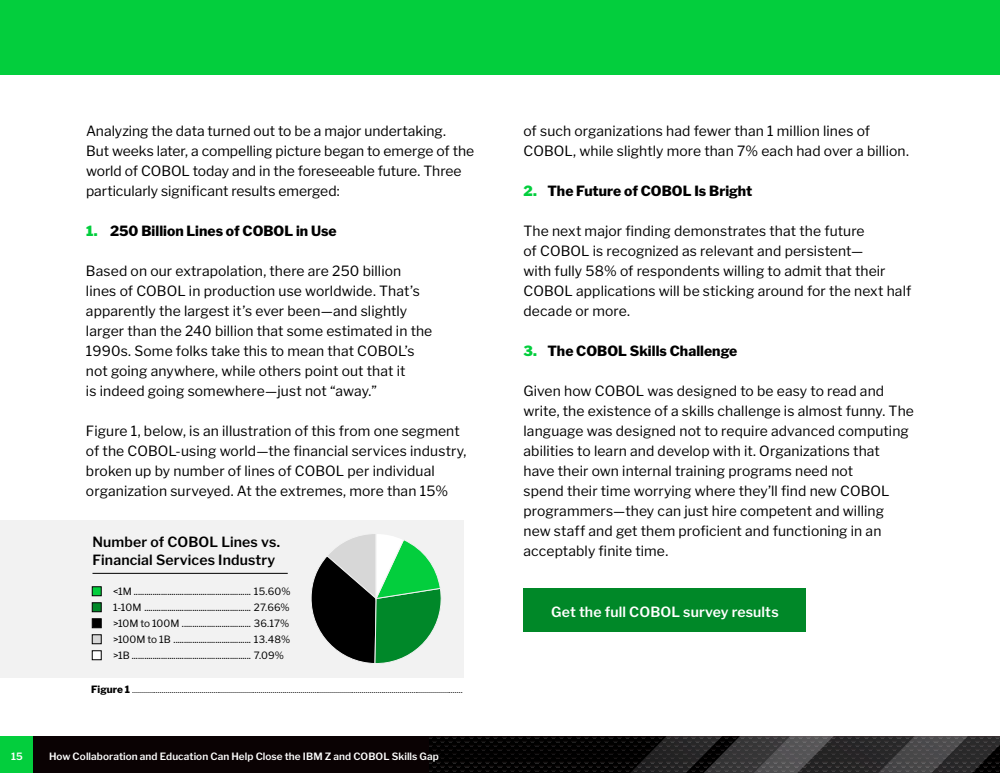
<style>
.page{position:relative;width:1000px;height:773px;background:#fff}
.page>*{position:absolute;margin:0;border:0;box-sizing:border-box;transform-origin:0 0}
.Body_Copy_copy{font:14px/20px "Libre Franklin";letter-spacing:.005em;color:#000}
.t1{font:800 14px "Libre Franklin";letter-spacing:.005em;color:#000}
.Green_Subhead_with_u{font:600 14px/18px "Libre Franklin";letter-spacing:.01em;color:#000}
.Cover_dek{font:600 14px "Libre Franklin";letter-spacing:.01em;color:#fff}
.Not_aligned{font:10px "Libre Franklin";letter-spacing:.01em;color:#000}
.t2{font:300 10px "Libre Franklin";color:#000}
.t3{font:600 10px "Libre Franklin";letter-spacing:.01em;color:#fff}
.s1{font-weight:900;color:#03ce3d}
.s2{font-weight:800}
</style>
<div class="page">
<div style="left:524px;top:588px;width:282px;height:44px;background:#008828"></div>
<div style="left:33px;top:737px;width:967px;height:36px;background:#0a0203"></div>
<div style="left:0;top:737px;width:33px;height:36px;background:#03ce3d"></div>
<div style="left:0;top:0;width:1000px;height:75px;background:#03ce3d"></div>
<div style="left:0;top:520px;width:464px;height:158px;background:#f2f2f2"></div>
<hr style="left:92px;top:573px;width:196px;height:1px;background:#000">
<svg style="left:311px;top:534px;width:131px;height:130px"></svg>
<svg style="left:92px;top:586px;width:10px;height:10px"></svg>
<svg style="left:92px;top:650px;width:10px;height:10px"></svg>
<svg style="left:92px;top:634px;width:10px;height:10px"></svg>
<svg style="left:92px;top:618px;width:10px;height:10px"></svg>
<svg style="left:92px;top:602px;width:10px;height:10px"></svg>
<svg style="left:429px;top:737px;width:571px;height:35px"></svg>
<p class="t3" style="left:11px;top:750px;width:13px">15</p>
<p class="Body_Copy_copy" style="left:86px;top:121px;width:390px">Analyzing the data turned out to be a major undertaking.<br>But weeks later, a compelling picture began to emerge of the world of COBOL today and in the foreseeable future. Three particularly significant results emerged:</p>
<p class="t1" style="left:86px;top:223px;width:252px"><span class="s1">1.</span> 250 Billion Lines of COBOL in Use</p>
<p class="Body_Copy_copy" style="left:86px;top:261px;width:348px">Based on our extrapolation, there are 250 billion lines of COBOL in production use worldwide. That’s apparently the largest it’s ever been—and slightly larger than the 240 billion that some estimated in the 1990s. Some folks take this to mean that COBOL’s not going anywhere, while others point out that it<br>is indeed going somewhere—just not “away.”</p>
<p class="Body_Copy_copy" style="left:86px;top:421px;width:382px">Figure 1, below, is an illustration of this from one segment of the COBOL-using world—the financial services industry, broken up by number of lines of COBOL per individual organization surveyed. At the extremes, more than 15%</p>
<p class="Green_Subhead_with_u" style="left:92px;top:533px;width:189px">Number of COBOL Lines vs.<br>Financial Services Industry</p>
<p class="Not_aligned" style="left:113px;top:586px;width:179px">&lt;1M ........................................................ 15.60%</p>
<p class="Not_aligned" style="left:113px;top:602px;width:178px">1-10M ................................................... 27.66%</p>
<p class="Not_aligned" style="left:113px;top:618px;width:178px">&gt;10M to 100M ................................. 36.17%</p>
<p class="Not_aligned" style="left:113px;top:634px;width:179px">&gt;100M to 1B ..................................... 13.48%</p>
<p class="Not_aligned" style="left:113px;top:650px;width:173px">&gt;1B ......................................................... 7.09%</p>
<p class="t2" style="left:91px;top:684px;width:373px"><span class="s2">Figure 1</span> .......................................................................................................................................................................</p>
<p class="t3" style="left:49px;top:750px;width:392px">How Collaboration and Education Can Help Close the IBM Z and COBOL Skills Gap</p>
<p class="Body_Copy_copy" style="left:523px;top:121px;width:387px">of such organizations had fewer than 1 million lines of<br>COBOL, while slightly more than 7% each had over a billion.</p>
<p class="t1" style="left:524px;top:183px;width:230px"><span class="s1">2.</span> The Future of COBOL Is Bright</p>
<p class="Body_Copy_copy" style="left:523px;top:221px;width:389px">The next major finding demonstrates that the future<br>of COBOL is recognized as relevant and persistent—<br>with fully 58% of respondents willing to admit that their COBOL applications will be sticking around for the next half decade or more.</p>
<p class="t1" style="left:524px;top:343px;width:215px"><span class="s1">3.</span> The COBOL Skills Challenge</p>
<p class="Body_Copy_copy" style="left:523px;top:381px;width:392px">Given how COBOL was designed to be easy to read and write, the existence of a skills challenge is almost funny. The language was designed not to require advanced computing abilities to learn and develop with it. Organizations that have their own internal training programs need not<br>spend their time worrying where they’ll find new COBOL programmers—they can just hire competent and willing new staff and get them proficient and functioning in an acceptably finite time.</p>
<p class="Cover_dek" style="left:551px;top:604px;width:229px">Get the full COBOL survey results</p>
</div>
